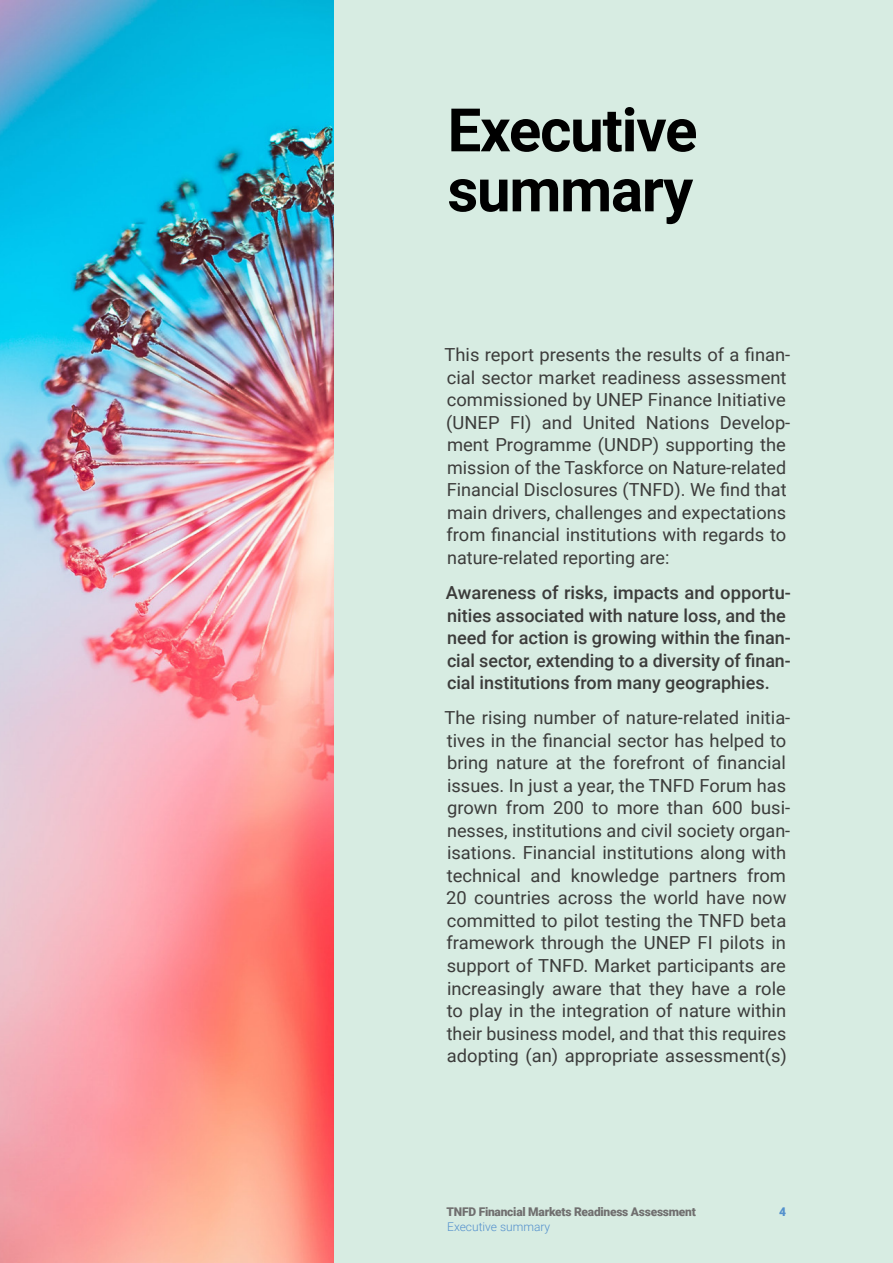
<style>
.page{position:relative;width:893px;height:1263px;background:#d7ece2}
.page>*{position:absolute;margin:0;border:0;box-sizing:border-box;transform-origin:0 0}
.t1{font:700 60px/60px "Roboto";letter-spacing:-.02em;color:#000}
.t2{font:18px/22.5px "Roboto";color:#3c3c3b}
.t3{font:500 18px/22.5px "Roboto";color:#3c3c3b}
.t4{font:900 12px "Roboto";letter-spacing:-.02em;color:#706f6f}
.t5{font:300 12px "Roboto";color:#5390cd}
.t6{font:900 12px "Roboto";color:#5390cd}
</style>
<div class="page">
<img style="left:0;top:0;width:333px;height:1263px">
<h1 class="t1" style="left:447px;top:98px;width:252px">Executive summary</h1>
<p class="t2" style="left:444px;top:343px;width:347px">This report presents the results of a finan&shy;cial sector market readiness assessment commissioned by UNEP Finance Initiative (UNEP FI) and United Nations Develop&shy;ment Programme (UNDP) supporting the mission of the Taskforce on Nature-related Financial Disclosures (TNFD). We find that main drivers, challenges and expectations from financial institutions with regards to nature-related reporting are:</p>
<p class="t3" style="left:446px;top:581px;width:346px">Awareness of risks, impacts and opportu&shy;nities associated with nature loss, and the need for action is growing within the finan&shy;cial sector, extending to a diversity of finan&shy;cial institutions from many geographies.</p>
<p class="t2" style="left:444px;top:706px;width:347px">The rising number of nature-related initia&shy;tives in the financial sector has helped to bring nature at the forefront of financial issues. In just a year, the TNFD Forum has grown from 200 to more than 600 busi&shy;nesses, institutions and civil society organ&shy;isations. Financial institutions along with technical and knowledge partners from 20 countries across the world have now committed to pilot testing the TNFD beta framework through the UNEP FI pilots in support of TNFD. Market participants are increasingly aware that they have a role to play in the integration of nature within their business model, and that this requires adopting (an) appropriate assessment(s)</p>
<p class="t4" style="left:447px;top:1203px;width:251px">TNFD Financial Markets Readiness Assessment</p>
<p class="t6" style="left:779px;top:1203px;width:8px">4</p>
<p class="t5" style="left:447px;top:1218px;width:105px">Executive summary</p>
</div>
